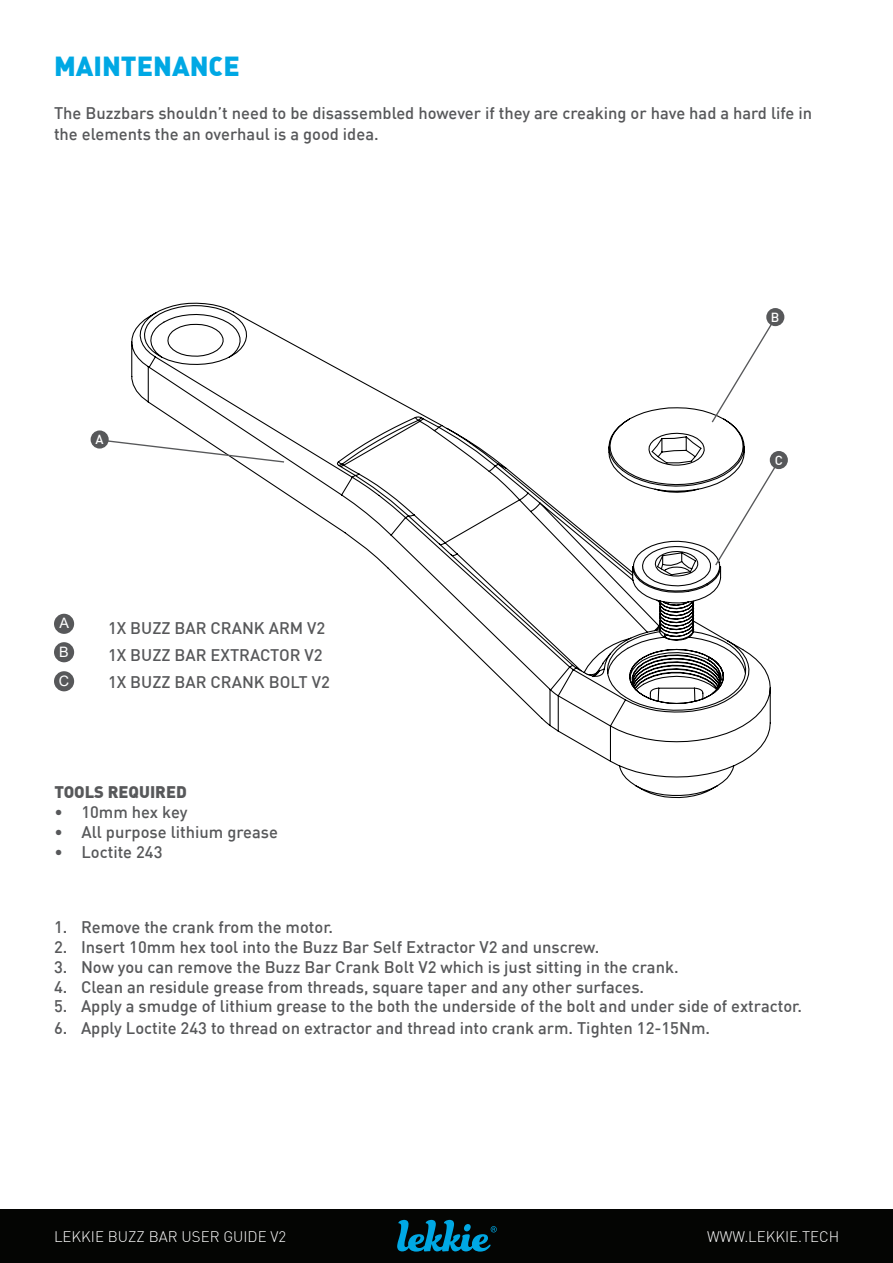
<style>
.page{position:relative;width:893px;height:1263px;background:#fff}
.page>*{position:absolute;margin:0;border:0;box-sizing:border-box;transform-origin:0 0}
.t1{font:27px "DIN Black Alternate";color:#00a8e4}
.t2{font:500 16.5px/21.6px "DIN";color:#57585a}
.t3{font:16.5px "DIN Black Alternate";color:#57585a}
.t4{font:300 15px "DIN";color:#fff}
.t5{font:14.4px "Arial";color:#fff}
.t6{font:500 12.9px "DIN";color:#fff}
</style>
<div class="page">
<div style="left:0;top:1209px;width:893px;height:53px;background:#040503"></div>
<svg style="left:397px;top:1220px;width:100px;height:31px"></svg>
<svg style="left:131px;top:302px;width:640px;height:497px"></svg>
<svg style="left:710px;top:316px;width:67px;height:108px"></svg>
<svg style="left:714px;top:459px;width:65px;height:108px"></svg>
<svg style="left:109px;top:438px;width:177px;height:25px"></svg>
<div style="left:91px;top:430px;width:18px;height:19px;background:#57585a;border-radius:50%"></div>
<div style="left:766px;top:308px;width:18px;height:18px;background:#57585a;border-radius:50%"></div>
<div style="left:770px;top:451px;width:18px;height:18px;background:#57585a;border-radius:50%"></div>
<div style="left:54px;top:614px;width:20px;height:20px;background:#57585a;border-radius:50%"></div>
<div style="left:54px;top:642px;width:20px;height:20px;background:#57585a;border-radius:50%"></div>
<div style="left:54px;top:671px;width:20px;height:20px;background:#57585a;border-radius:50%"></div>
<p class="t1" style="left:54px;top:48px;width:187px">MAINTENANCE</p>
<p class="t2" style="left:54px;top:101px;width:760px">The Buzzbars shouldn’t need to be disassembled however if they are creaking or have had a hard life in the elements the an overhaul is a good idea.</p>
<p class="t6" style="left:95px;top:431px;width:10px">A</p>
<p class="t5" style="left:59px;top:613px;width:11px">A</p>
<p class="t5" style="left:59px;top:642px;width:11px">B</p>
<p class="t5" style="left:59px;top:671px;width:12px">C</p>
<p class="t2" style="left:108px;top:616px;width:219px">1X BUZZ BAR CRANK ARM V2</p>
<p class="t2" style="left:108px;top:643px;width:216px">1X BUZZ BAR EXTRACTOR V2</p>
<p class="t2" style="left:108px;top:670px;width:223px">1X BUZZ BAR CRANK BOLT V2</p>
<p class="t3" style="left:54px;top:781px;width:134px">TOOLS REQUIRED</p>
<p class="t2" style="left:54px;top:801px;width:135px">• 10mm hex key</p>
<p class="t2" style="left:54px;top:821px;width:225px">• All purpose lithium grease</p>
<p class="t2" style="left:54px;top:840px;width:110px">• Loctite 243</p>
<p class="t6" style="left:771px;top:309px;width:10px">B</p>
<p class="t6" style="left:775px;top:452px;width:10px">C</p>
<p class="t2" style="left:54px;top:916px;width:281px">1. Remove the crank from the motor.</p>
<p class="t2" style="left:54px;top:936px;width:547px">2. Insert 10mm hex tool into the Buzz Bar Self Extractor V2 and unscrew.</p>
<p class="t2" style="left:54px;top:955px;width:626px">3. Now you can remove the Buzz Bar Crank Bolt V2 which is just sitting in the crank.</p>
<p class="t2" style="left:54px;top:975px;width:592px">4. Clean an residule grease from threads, square taper and any other surfaces.</p>
<p class="t2" style="left:54px;top:995px;width:749px">5. Apply a smudge of lithium grease to the both the underside of the bolt and under side of extractor.</p>
<p class="t2" style="left:54px;top:1017px;width:657px">6. Apply Loctite 243 to thread on extractor and thread into crank arm. Tighten 12-15Nm.</p>
<p class="t4" style="left:54px;top:1228px;width:234px">LEKKIE BUZZ BAR USER GUIDE V2</p>
<p class="t4" style="left:707px;top:1228px;width:134px">WWW.LEKKIE.TECH</p>
</div>
